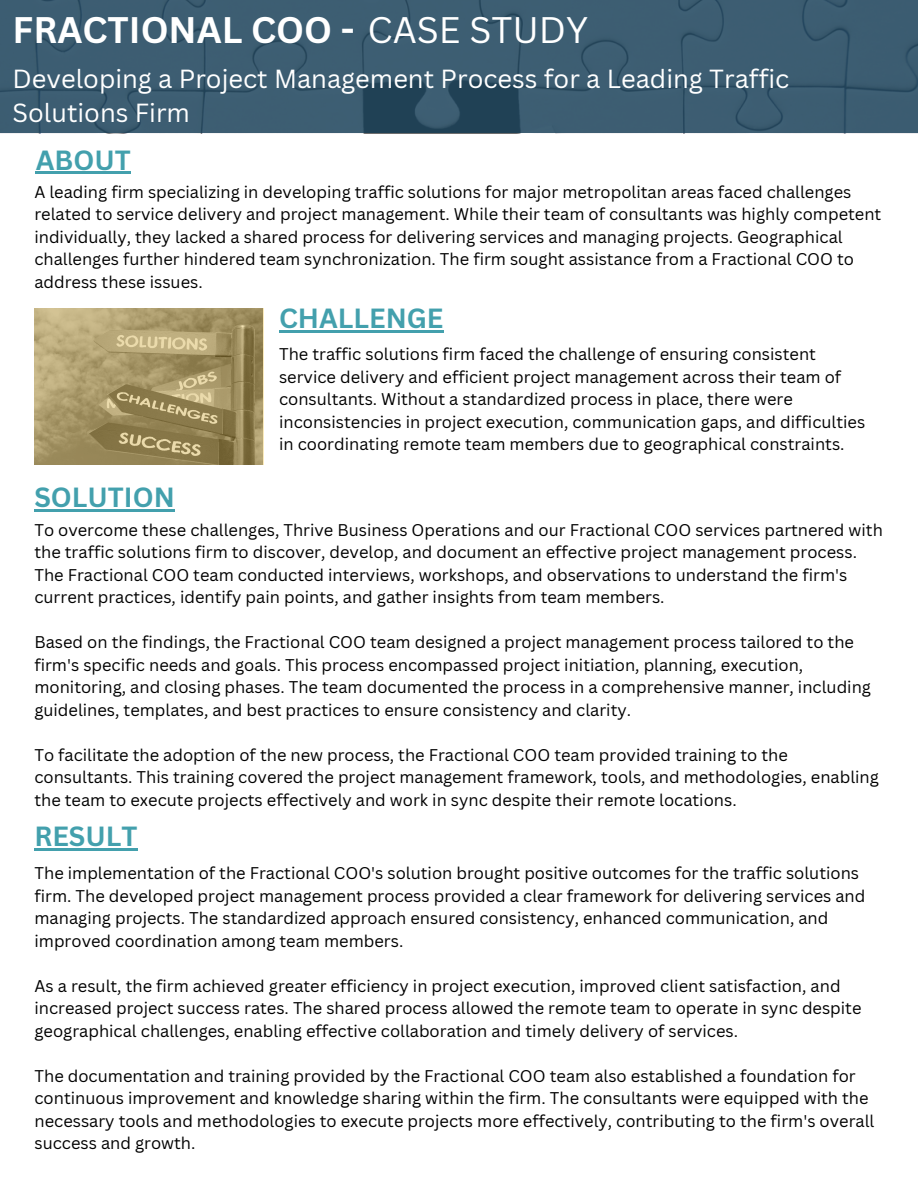
<style>
.page{position:relative;width:918px;height:1188px;background:#fff}
.page>*{position:absolute;margin:0;border:0;box-sizing:border-box;transform-origin:0 0}
.t1{font:700 36px "Canva Sans";color:#fff}
.t2{font:700 27px "Canva Sans";color:#43a0ad}
.t3{font:25.5px/34.8px "Canva Sans";color:#fff}
.t4{font:16.5px/22.5px "Canva Sans";color:#000}
.s1{font-weight:400}
</style>
<div class="page">
<svg style="left:0;top:0;width:918px;height:133px;background:#3a5a6f"></svg>
<svg style="left:34px;top:309px;width:229px;height:156px;background:#a59566"></svg>
<hr style="left:36px;top:172px;width:95px;height:2px;background:#43a0ad">
<hr style="left:279px;top:331px;width:165px;height:2px;background:#43a0ad">
<hr style="left:34px;top:510px;width:141px;height:2px;background:#43a0ad">
<hr style="left:34px;top:849px;width:104px;height:2px;background:#43a0ad">
<p class="t1" style="left:13px;top:4px;width:577px">FRACTIONAL COO - <span class="s1">CASE STUDY</span></p>
<p class="t3" style="left:13px;top:60px;width:778px">Developing a Project Management Process for a Leading Traffic<br>Solutions Firm</p>
<p class="t2" style="left:36px;top:141px;width:96px">ABOUT</p>
<p class="t4" style="left:34px;top:180px;width:848px">A leading firm specializing in developing traffic solutions for major metropolitan areas faced challenges related to service delivery and project management. While their team of consultants was highly competent individually, they lacked a shared process for delivering services and managing projects. Geographical challenges further hindered team synchronization. The firm sought assistance from a Fractional COO to address these issues.</p>
<p class="t2" style="left:279px;top:300px;width:166px">CHALLENGE</p>
<p class="t4" style="left:279px;top:343px;width:588px">The traffic solutions firm faced the challenge of ensuring consistent service delivery and efficient project management across their team of consultants. Without a standardized process in place, there were inconsistencies in project execution, communication gaps, and difficulties in coordinating remote team members due to geographical constraints.</p>
<p class="t2" style="left:34px;top:479px;width:142px">SOLUTION</p>
<p class="t4" style="left:34px;top:518px;width:850px">To overcome these challenges, Thrive Business Operations and our Fractional COO services partnered with the traffic solutions firm to discover, develop, and document an effective project management process.<br>The Fractional COO team conducted interviews, workshops, and observations to understand the firm's current practices, identify pain points, and gather insights from team members.</p>
<p class="t4" style="left:34px;top:631px;width:838px">Based on the findings, the Fractional COO team designed a project management process tailored to the firm's specific needs and goals. This process encompassed project initiation, planning, execution, monitoring, and closing phases. The team documented the process in a comprehensive manner, including guidelines, templates, and best practices to ensure consistency and clarity.</p>
<p class="t4" style="left:34px;top:743px;width:846px">To facilitate the adoption of the new process, the Fractional COO team provided training to the consultants. This training covered the project management framework, tools, and methodologies, enabling the team to execute projects effectively and work in sync despite their remote locations.</p>
<p class="t2" style="left:34px;top:817px;width:105px">RESULT</p>
<p class="t4" style="left:35px;top:861px;width:832px">The implementation of the Fractional COO's solution brought positive outcomes for the traffic solutions firm. The developed project management process provided a clear framework for delivering services and managing projects. The standardized approach ensured consistency, enhanced communication, and improved coordination among team members.</p>
<p class="t4" style="left:35px;top:974px;width:829px">As a result, the firm achieved greater efficiency in project execution, improved client satisfaction, and increased project success rates. The shared process allowed the remote team to operate in sync despite geographical challenges, enabling effective collaboration and timely delivery of services.</p>
<p class="t4" style="left:35px;top:1064px;width:841px">The documentation and training provided by the Fractional COO team also established a foundation for continuous improvement and knowledge sharing within the firm. The consultants were equipped with the necessary tools and methodologies to execute projects more effectively, contributing to the firm's overall success and growth.</p>
</div>
